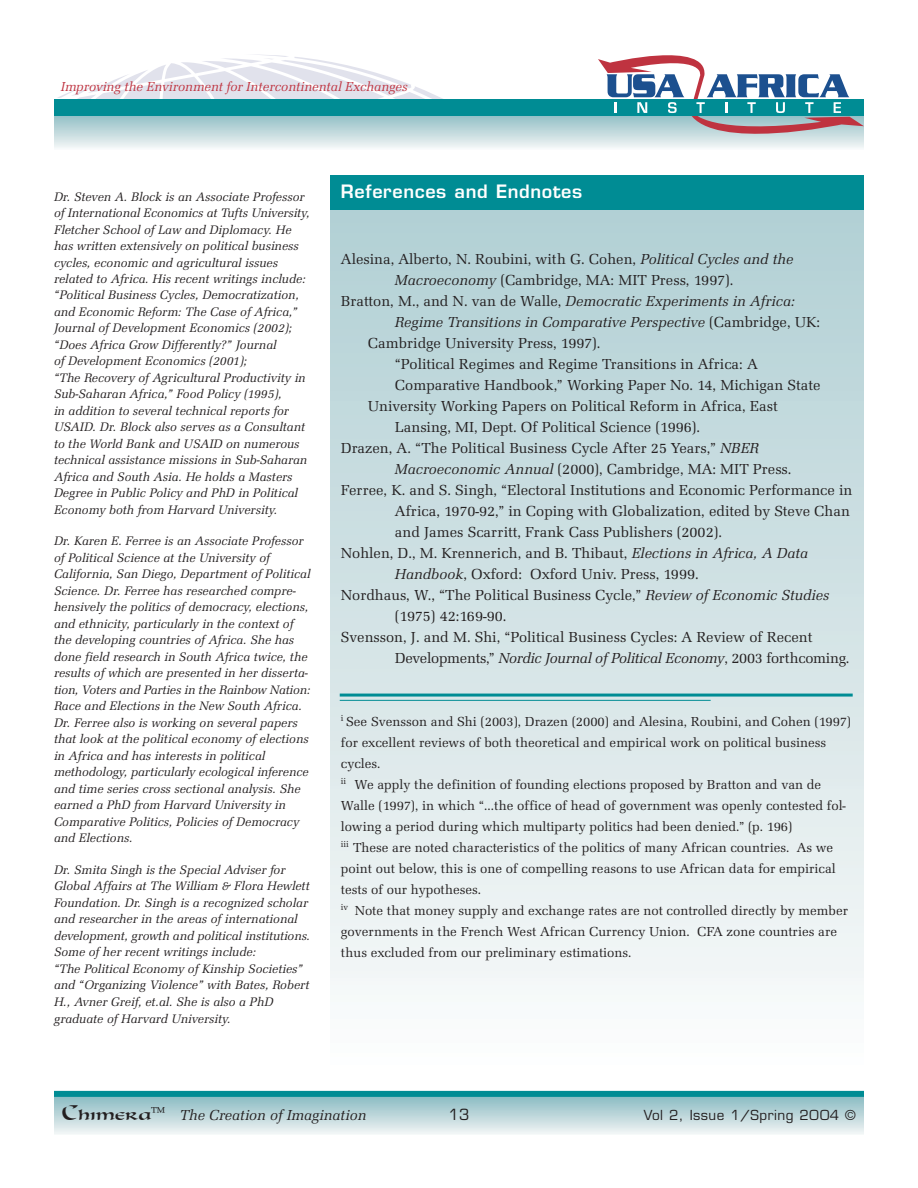
<style>
.page{position:relative;width:918px;height:1188px;background:#fff}
.page>*{position:absolute;margin:0;border:0;box-sizing:border-box;transform-origin:0 0}
.t1{font:600 18px "Eurostile";letter-spacing:.035em;color:#fff}
.t2{font:15px "URW Latino T";color:#231f20}
.t3{font:italic 15px "URW Latino T";color:#231f20}
.t4{font:15px "URW Latino T";letter-spacing:-.02em;color:#231f20}
.t5{font:15px "Eurostile";color:#231f20}
.t6{font:13.5px/21px "URW Latino T";color:#231f20}
.t7{font:italic 13.5px "URW Latino T";color:#bf3340}
.t8{font:13.5px "Eurostile";letter-spacing:.035em;color:#231f20}
.t9{font:italic 12.75px/16.5px "URW Latino T";color:#231f20}
.s1{font-style:italic}
.s2{font-style:normal}
.s3{font-family:"Carinthia Demo";font-style:normal;font-size:21px}
</style>
<div class="page">
<div style="left:54px;top:1094px;width:810px;height:40px;background:linear-gradient(to bottom,#84b8bf,#eef2f3)"></div>
<div style="left:54px;top:1091px;width:810px;height:6px;background:#008c94"></div>
<div style="left:331px;top:193px;width:533px;height:872px;background:linear-gradient(to bottom,#adcdd2,#fbfbfb)"></div>
<div style="left:331px;top:175px;width:533px;height:34px;background:#008c94"></div>
<hr style="left:340px;top:694px;width:513px;height:3px;background:#008c94">
<hr style="left:340px;top:700px;width:371px;height:1px;background:#008c94">
<svg style="left:58px;top:54px;width:385px;height:45px"></svg>
<svg style="left:54px;top:116px;width:544px;height:32px;background:#c2dadd"></svg>
<div style="left:54px;top:99px;width:810px;height:17px;background:#008c94"></div>
<svg style="left:598px;top:55px;width:266px;height:93px"></svg>
<p class="t7" style="left:61px;top:81px;width:349px">Improving the Environment for Intercontinental Exchanges</p>
<p class="t9" style="left:54px;top:189px;width:258px">Dr. Steven A. Block is an Associate Professor of International Economics at Tufts University, Fletcher School of Law and Diplomacy. He has written extensively on political business cycles, economic and agricultural issues related to Africa. His recent writings include: “Political Business Cycles, Democratization, and Economic Reform: The Case of Africa,” Journal of Development Economics (2002); “Does Africa Grow Differently?” Journal<br>of Development Economics (2001);<br>“The Recovery of Agricultural Productivity in Sub-Saharan Africa,” Food Policy (1995),<br>in addition to several technical reports for USAID. Dr. Block also serves as a Consultant to the World Bank and USAID on numerous technical assistance missions in Sub-Saharan Africa and South Asia. He holds a Masters Degree in Public Policy and PhD in Political Economy both from Harvard University.</p>
<p class="t9" style="left:54px;top:534px;width:258px">Dr. Karen E. Ferree is an Associate Professor of Political Science at the University of California, San Diego, Department of Political Science. Dr. Ferree has researched compre&shy;hensively the politics of democracy, elections, and ethnicity, particularly in the context of the developing countries of Africa. She has done field research in South Africa twice, the results of which are presented in her disserta&shy;tion, Voters and Parties in the Rainbow Nation:<br>Race and Elections in the New South Africa.<br>Dr. Ferree also is working on several papers that look at the political economy of elections in Africa and has interests in political methodology, particularly ecological inference and time series cross sectional analysis. She earned a PhD from Harvard University in Comparative Politics, Policies of Democracy and Elections.</p>
<p class="t9" style="left:54px;top:863px;width:258px">Dr. Smita Singh is the Special Adviser for Global Affairs at The William &amp; Flora Hewlett Foundation. Dr. Singh is a recognized scholar and researcher in the areas of international development, growth and political institutions.<br>Some of her recent writings include:<br>“The Political Economy of Kinship Societies” and “Organizing Violence” with Bates, Robert H., Avner Greif, et.al. She is also a PhD graduate of Harvard University.</p>
<h1 class="t1" style="left:341px;top:184px;width:243px">References and Endnotes</h1>
<p class="t2" style="left:341px;top:252px;width:454px">Alesina, Alberto, N. Roubini, with G. Cohen, <span class="s1">Political Cycles and the</span></p>
<p class="t2" style="left:395px;top:273px;width:340px"><span class="s1">Macroeconomy</span> (Cambridge, MA: MIT Press, 1997).</p>
<p class="t3" style="left:341px;top:295px;width:456px"><span class="s2">Bratton, M., and N. van de Walle,</span> Democratic Experiments in Africa:</p>
<p class="t3" style="left:395px;top:316px;width:427px">Regime Transitions in Comparative Perspective <span class="s2">(Cambridge, UK:</span></p>
<p class="t2" style="left:368px;top:336px;width:234px">Cambridge University Press, 1997).</p>
<p class="t2" style="left:395px;top:357px;width:364px">“Political Regimes and Regime Transitions in Africa: A</p>
<p class="t2" style="left:395px;top:378px;width:427px">Comparative Handbook,” Working Paper No. 14, Michigan State</p>
<p class="t2" style="left:368px;top:399px;width:412px">University Working Papers on Political Reform in Africa, East</p>
<p class="t2" style="left:395px;top:420px;width:307px">Lansing, MI, Dept. Of Political Science (1996).</p>
<p class="t2" style="left:341px;top:441px;width:420px">Drazen, A. “The Political Business Cycle After 25 Years,” <span class="s1">NBER</span></p>
<p class="t2" style="left:395px;top:462px;width:398px"><span class="s1">Macroeconomic Annual</span> (2000), Cambridge, MA: MIT Press.</p>
<p class="t2" style="left:341px;top:483px;width:513px">Ferree, K. and S. Singh, “Electoral Institutions and Economic Performance in</p>
<p class="t2" style="left:395px;top:504px;width:456px">Africa, 1970-92,” in Coping with Globalization, edited by Steve Chan</p>
<p class="t2" style="left:395px;top:525px;width:329px">and James Scarritt, Frank Cass Publishers (2002).</p>
<p class="t2" style="left:341px;top:546px;width:469px">Nohlen, D., M. Krennerich, and B. Thibaut, <span class="s1">Elections in Africa, A Data</span></p>
<p class="t2" style="left:395px;top:567px;width:305px"><span class="s1">Handbook</span>, Oxford: Oxford Univ. Press, 1999.</p>
<p class="t2" style="left:341px;top:588px;width:490px">Nordhaus, W., “The Political Business Cycle,” <span class="s1">Review of Economic Studies</span></p>
<p class="t2" style="left:395px;top:609px;width:113px">(1975) 42:169-90.</p>
<p class="t2" style="left:341px;top:630px;width:473px">Svensson, J. and M. Shi, “Political Business Cycles: A Review of Recent</p>
<p class="t4" style="left:395px;top:651px;width:456px">Developments,” <span class="s1">Nordic Journal of Political Economy</span>, 2003 forthcoming.</p>
<p class="t6" style="left:341px;top:712px;width:512px"><sup>i</sup> See Svensson and Shi (2003), Drazen (2000) and Alesina, Roubini, and Cohen (1997) for excellent reviews of both theoretical and empirical work on political business cycles.<br><sup>ii</sup> We apply the definition of founding elections proposed by Bratton and van de Walle (1997), in which “...the office of head of government was openly contested fol&shy;lowing a period during which multiparty politics had been denied.” (p. 196)<br><sup>iii</sup> These are noted characteristics of the politics of many African countries. As we point out below, this is one of compelling reasons to use African data for empirical tests of our hypotheses.<br><sup>iv</sup> Note that money supply and exchange rates are not controlled directly by member governments in the French West African Currency Union. CFA zone countries are thus excluded from our preliminary estimations.</p>
<p class="t3" style="left:62px;top:1108px;width:306px"><span class="s3">Chimera</span><sup>™</sup> The Creation of Imagination</p>
<p class="t5" style="left:449px;top:1109px;width:22px">13</p>
<p class="t8" style="left:644px;top:1110px;width:213px">Vol 2, Issue 1/Spring 2004 ©</p>
</div>
